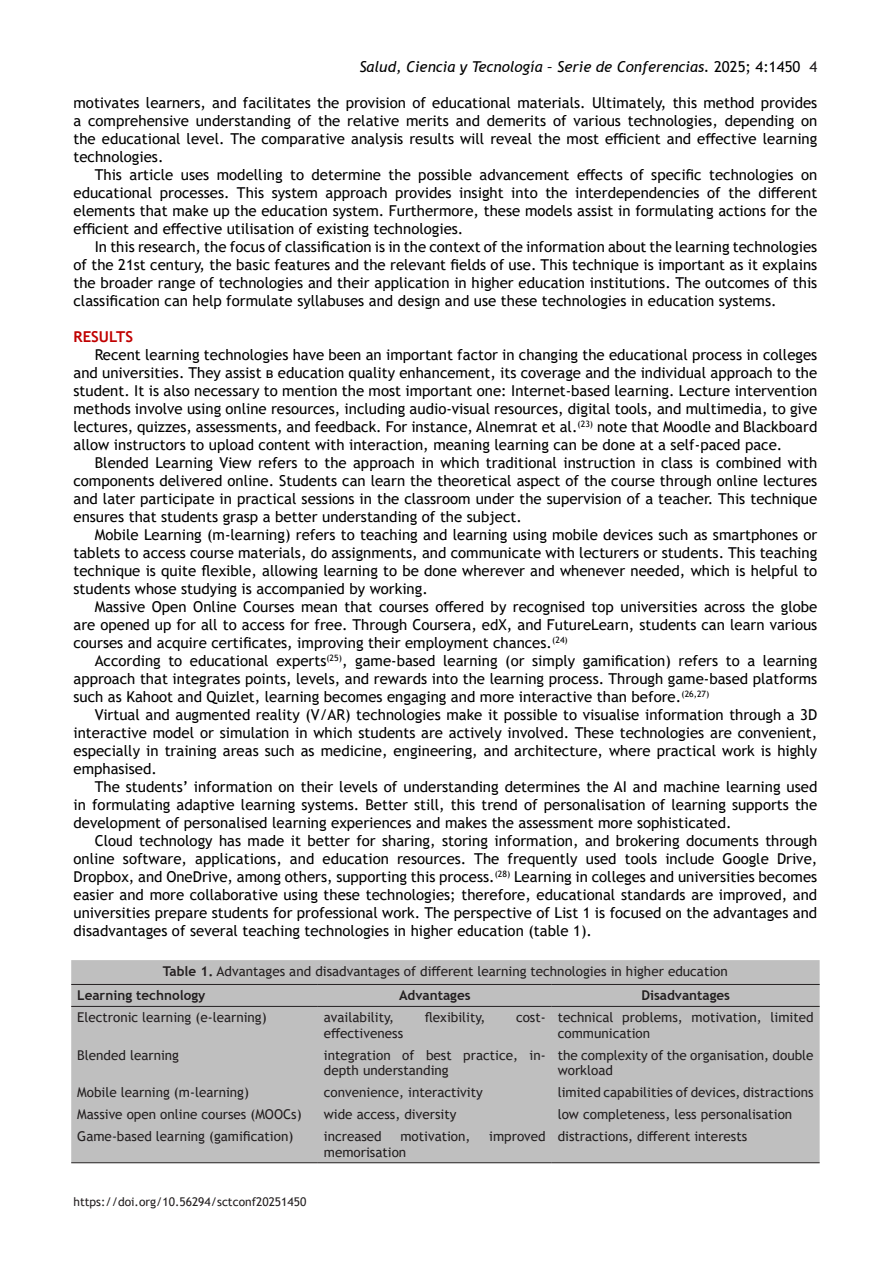
<style>
.page{position:relative;width:893px;height:1263px;background:#fff}
.page>*{position:absolute;margin:0;border:0;box-sizing:border-box;transform-origin:0 0}
.t1{font:15px/18px "Trebuchet MS";color:#000;text-align:justify}
.t2{font:italic 15px "Trebuchet MS";color:#000}
.t3{font:700 15px "Trebuchet MS";color:#c00000}
.t4{font:13.5px/15.5px "Trebuchet MS";color:#231f20}
.t5{font:700 13.5px "Trebuchet MS";color:#231f20}
.t6{font:12px "Trebuchet MS";color:#231f20}
.s1{font-style:normal}
.s2{font-style:normal;color:#231f20}
.s3{font-weight:700}
</style>
<div class="page">
<div style="left:71px;top:960px;width:749px;height:202px;background:#bfbfbf"></div>
<hr style="left:71px;top:984px;width:247px;height:1px;background:#231f20">
<hr style="left:318px;top:984px;width:234px;height:1px;background:#231f20">
<hr style="left:552px;top:984px;width:268px;height:1px;background:#231f20">
<hr style="left:71px;top:1006px;width:247px;height:1px;background:#231f20">
<hr style="left:318px;top:1006px;width:234px;height:1px;background:#231f20">
<hr style="left:552px;top:1006px;width:268px;height:1px;background:#231f20">
<hr style="left:71px;top:1162px;width:247px;height:1px;background:#231f20">
<hr style="left:318px;top:1162px;width:234px;height:1px;background:#231f20">
<hr style="left:552px;top:1162px;width:268px;height:1px;background:#231f20">
<p class="t2" style="left:359px;top:58px;width:459px">Salud, Ciencia y Tecnología – Serie de Conferencias. <span class="s1">2025; 4:1450</span> <span class="s2">4</span></p>
<p class="t1" style="left:74px;top:94px;width:745px">motivates learners, and facilitates the provision of educational materials. Ultimately, this method provides a comprehensive understanding of the relative merits and demerits of various technologies, depending on the educational level. The comparative analysis results will reveal the most efficient and effective learning technologies.</p>
<p class="t1" style="left:74px;top:166px;width:745px;text-indent:21px">This article uses modelling to determine the possible advancement effects of specific technologies on educational processes. This system approach provides insight into the interdependencies of the different elements that make up the education system. Furthermore, these models assist in formulating actions for the efficient and effective utilisation of existing technologies.</p>
<p class="t1" style="left:74px;top:238px;width:745px;text-indent:21px">In this research, the focus of classification is in the context of the information about the learning technologies of the 21st century, the basic features and the relevant fields of use. This technique is important as it explains the broader range of technologies and their application in higher education institutions. The outcomes of this classification can help formulate syllabuses and design and use these technologies in education systems.</p>
<p class="t3" style="left:74px;top:327px;width:61px">RESULTS</p>
<p class="t1" style="left:74px;top:346px;width:745px;text-indent:21px">Recent learning technologies have been an important factor in changing the educational process in colleges and universities. They assist в education quality enhancement, its coverage and the individual approach to the student. It is also necessary to mention the most important one: Internet-based learning. Lecture intervention methods involve using online resources, including audio-visual resources, digital tools, and multimedia, to give lectures, quizzes, assessments, and feedback. For instance, Alnemrat et al.<sup>(23)</sup> note that Moodle and Blackboard allow instructors to upload content with interaction, meaning learning can be done at a self-paced pace.</p>
<p class="t1" style="left:74px;top:454px;width:745px;text-indent:21px">Blended Learning View refers to the approach in which traditional instruction in class is combined with components delivered online. Students can learn the theoretical aspect of the course through online lectures and later participate in practical sessions in the classroom under the supervision of a teacher. This technique ensures that students grasp a better understanding of the subject.</p>
<p class="t1" style="left:74px;top:526px;width:745px;text-indent:21px">Mobile Learning (m-learning) refers to teaching and learning using mobile devices such as smartphones or tablets to access course materials, do assignments, and communicate with lecturers or students. This teaching technique is quite flexible, allowing learning to be done wherever and whenever needed, which is helpful to students whose studying is accompanied by working.</p>
<p class="t1" style="left:74px;top:598px;width:745px;text-indent:21px">Massive Open Online Courses mean that courses offered by recognised top universities across the globe are opened up for all to access for free. Through Coursera, edX, and FutureLearn, students can learn various courses and acquire certificates, improving their employment chances.<sup>(24)</sup></p>
<p class="t1" style="left:74px;top:652px;width:745px;text-indent:21px">According to educational experts<sup>(25)</sup>, game-based learning (or simply gamification) refers to a learning approach that integrates points, levels, and rewards into the learning process. Through game-based platforms such as Kahoot and Quizlet, learning becomes engaging and more interactive than before.<sup>(26,27)</sup></p>
<p class="t1" style="left:74px;top:706px;width:745px;text-indent:21px">Virtual and augmented reality (V/AR) technologies make it possible to visualise information through a 3D interactive model or simulation in which students are actively involved. These technologies are convenient, especially in training areas such as medicine, engineering, and architecture, where practical work is highly emphasised.</p>
<p class="t1" style="left:74px;top:778px;width:745px;text-indent:21px">The students’ information on their levels of understanding determines the AI and machine learning used in formulating adaptive learning systems. Better still, this trend of personalisation of learning supports the development of personalised learning experiences and makes the assessment more sophisticated.</p>
<p class="t1" style="left:74px;top:832px;width:745px;text-indent:21px">Cloud technology has made it better for sharing, storing information, and brokering documents through online software, applications, and education resources. The frequently used tools include Google Drive, Dropbox, and OneDrive, among others, supporting this process.<sup>(28)</sup> Learning in colleges and universities becomes easier and more collaborative using these technologies; therefore, educational standards are improved, and universities prepare students for professional work. The perspective of List 1 is focused on the advantages and disadvantages of several teaching technologies in higher education (table 1).</p>
<p class="t4" style="left:163px;top:963px;width:566px"><span class="s3">Table 1.</span> Advantages and disadvantages of different learning technologies in higher education</p>
<p class="t5" style="left:77px;top:987px;width:130px">Learning technology</p>
<p class="t5" style="left:399px;top:987px;width:73px">Advantages</p>
<p class="t5" style="left:641px;top:987px;width:90px">Disadvantages</p>
<p class="t4" style="left:77px;top:1010px;width:191px">Electronic learning (e-learning)</p>
<p class="t4" style="left:324px;top:1010px;width:72px">availability,</p>
<p class="t4" style="left:425px;top:1010px;width:62px">flexibility,</p>
<p class="t4" style="left:516px;top:1010px;width:31px">cost-</p>
<p class="t4" style="left:324px;top:1025px;width:81px">effectiveness</p>
<p class="t4" style="left:558px;top:1010px;width:257px">technical problems, motivation, limited communication</p>
<p class="t4" style="left:77px;top:1047px;width:103px">Blended learning</p>
<p class="t4" style="left:324px;top:1047px;width:223px">integration of best practice, in&shy;depth understanding</p>
<p class="t4" style="left:558px;top:1047px;width:257px">the complexity of the organisation, double workload</p>
<p class="t4" style="left:77px;top:1085px;width:173px">Mobile learning (m-learning)</p>
<p class="t4" style="left:324px;top:1085px;width:160px">convenience, interactivity</p>
<p class="t4" style="left:558px;top:1085px;width:257px">limited capabilities of devices, distractions</p>
<p class="t4" style="left:77px;top:1107px;width:226px">Massive open online courses (MOOCs)</p>
<p class="t4" style="left:324px;top:1107px;width:134px">wide access, diversity</p>
<p class="t4" style="left:558px;top:1107px;width:236px">low completeness, less personalisation</p>
<p class="t4" style="left:77px;top:1128px;width:218px">Game-based learning (gamification)</p>
<p class="t4" style="left:324px;top:1128px;width:59px">increased</p>
<p class="t4" style="left:400px;top:1128px;width:72px">motivation,</p>
<p class="t4" style="left:489px;top:1128px;width:58px">improved</p>
<p class="t4" style="left:324px;top:1144px;width:84px">memorisation</p>
<p class="t4" style="left:558px;top:1128px;width:191px">distractions, different interests</p>
<p class="t6" style="left:74px;top:1194px;width:234px">https://doi.org/10.56294/sctconf20251450</p>
</div>
